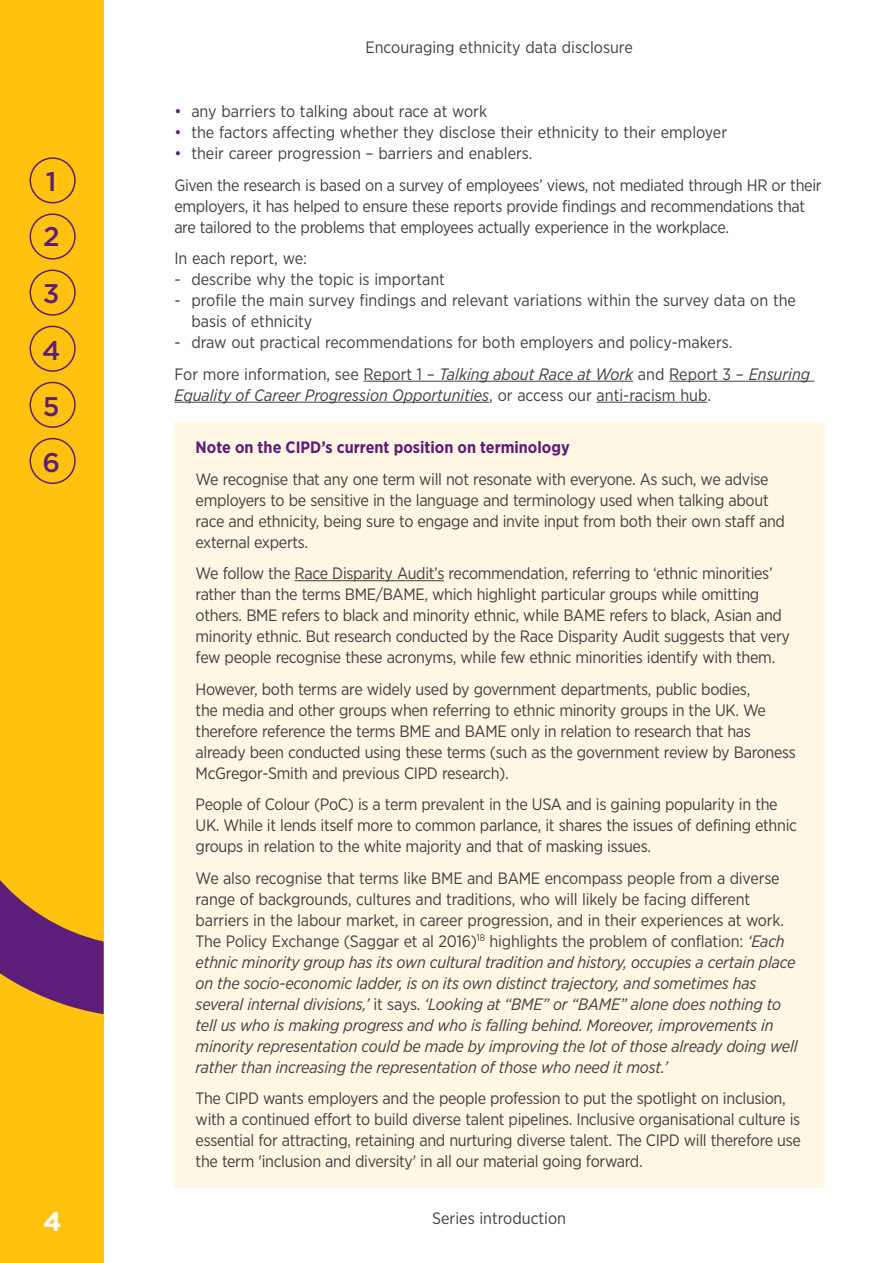
<style>
.page{position:relative;width:893px;height:1263px;background:#fff}
.page>*{position:absolute;margin:0;border:0;box-sizing:border-box;transform-origin:0 0}
.t1{font:500 27px/56.1px "Gotham";color:#5d1e79}
.t2{font:700 27px "Gotham";color:#fff}
.B_body{font:16.5px/21px "Gotham Narrow";letter-spacing:-.02em;color:#414042}
.B_body-2{font:italic 16.5px/21px "Gotham Narrow";letter-spacing:-.01em;color:#414042}
.B_bullets{font:16.5px/21px "Gotham Narrow";color:#414042}
.B_bullets_last{font:16.5px "Gotham Narrow";color:#414042}
.B_body-3{font:16.5px "Gotham Narrow";color:#414042}
.B_body-4{font:700 16.5px "Gotham Narrow";color:#5d1e79}
.s1{color:#5d1e79}
.s2{font-style:normal}
</style>
<div class="page">
<div style="left:0;top:0;width:104px;height:1263px;background:#ffc20e"></div>
<svg style="left:0;top:880px;width:104px;height:134px"></svg>
<div style="left:30px;top:157px;width:46px;height:46px;border:2px solid #5d1e79;border-radius:50%"></div>
<div style="left:30px;top:213px;width:46px;height:47px;border:2px solid #5d1e79;border-radius:50%"></div>
<div style="left:30px;top:270px;width:46px;height:46px;border:2px solid #5d1e79;border-radius:50%"></div>
<div style="left:30px;top:326px;width:46px;height:46px;border:2px solid #5d1e79;border-radius:50%"></div>
<div style="left:30px;top:382px;width:46px;height:46px;border:2px solid #5d1e79;border-radius:50%"></div>
<div style="left:30px;top:438px;width:46px;height:46px;border:2px solid #5d1e79;border-radius:50%"></div>
<hr style="left:364px;top:381px;width:269px;height:1px;background:#414042">
<hr style="left:669px;top:381px;width:145px;height:1px;background:#414042">
<hr style="left:174px;top:402px;width:315px;height:1px;background:#414042">
<hr style="left:597px;top:402px;width:110px;height:1px;background:#414042">
<div style="left:174px;top:423px;width:651px;height:765px;background:#fff6e4"></div>
<hr style="left:295px;top:580px;width:149px;height:1px;background:#414042">
<h1 class="t1" style="left:43px;top:154px;width:18px;line-height:54.6px">1<br>2</h1>
<h1 class="t1" style="left:42px;top:265px;width:20px;text-align:justify">3<br>4<br>5<br>6</h1>
<h1 class="t2" style="left:43px;top:1204px;width:20px">4</h1>
<p class="B_body-3" style="left:365px;top:37px;width:269px">Encouraging ethnicity data disclosure</p>
<p class="B_bullets" style="left:174px;top:100px;width:314px"><span class="s1">•</span> any barriers to talking about race at work</p>
<p class="B_bullets" style="left:174px;top:121px;width:554px"><span class="s1">•</span> the factors affecting whether they disclose their ethnicity to their employer</p>
<p class="B_bullets_last" style="left:174px;top:143px;width:360px"><span class="s1">•</span> their career progression – barriers and enablers.</p>
<p class="B_body" style="left:174px;top:174px;width:649px">Given the research is based on a survey of employees’ views, not mediated through HR or their employers, it has helped to ensure these reports provide findings and recommendations that are tailored to the problems that employees actually experience in the workplace.</p>
<p class="B_body-3" style="left:174px;top:248px;width:134px">In each report, we:</p>
<p class="B_bullets" style="left:174px;top:268px;width:272px"><span class="s1">-</span> describe why the topic is important</p>
<p class="B_bullets" style="left:191px;top:289px;width:606px;text-indent:-17px"><span class="s1">-</span> profile the main survey findings and relevant variations within the survey data on the basis of ethnicity</p>
<p class="B_bullets_last" style="left:174px;top:332px;width:560px"><span class="s1">-</span> draw out practical recommendations for both employers and policy-makers.</p>
<p class="B_body-2" style="left:174px;top:363px;width:637px"><span class="s2">For more information, see Report 1 –</span> Talking about Race at Work <span class="s2">and Report 3 –</span> Ensuring<br>Equality of Career Progression Opportunities<span class="s2">, or access our anti-racism hub.</span></p>
<p class="B_body-4" style="left:196px;top:437px;width:376px">Note on the CIPD’s current position on terminology</p>
<p class="B_body" style="left:196px;top:468px;width:591px">We recognise that any one term will not resonate with everyone. As such, we advise employers to be sensitive in the language and terminology used when talking about race and ethnicity, being sure to engage and invite input from both their own staff and external experts.</p>
<p class="B_body" style="left:196px;top:562px;width:596px">We follow the Race Disparity Audit’s recommendation, referring to ‘ethnic minorities’ rather than the terms BME/BAME, which highlight particular groups while omitting others. BME refers to black and minority ethnic, while BAME refers to black, Asian and minority ethnic. But research conducted by the Race Disparity Audit suggests that very few people recognise these acronyms, while few ethnic minorities identify with them.</p>
<p class="B_body" style="left:196px;top:678px;width:602px">However, both terms are widely used by government departments, public bodies,<br>the media and other groups when referring to ethnic minority groups in the UK. We therefore reference the terms BME and BAME only in relation to research that has already been conducted using these terms (such as the government review by Baroness McGregor-Smith and previous CIPD research).</p>
<p class="B_body" style="left:196px;top:793px;width:603px">People of Colour (PoC) is a term prevalent in the USA and is gaining popularity in the<br>UK. While it lends itself more to common parlance, it shares the issues of defining ethnic groups in relation to the white majority and that of masking issues.</p>
<p class="B_body-2" style="left:196px;top:867px;width:604px"><span class="s2">We also recognise that terms like BME and BAME encompass people from a diverse range of backgrounds, cultures and traditions, who will likely be facing different barriers in the labour market, in career progression, and in their experiences at work.<br>The Policy Exchange (Saggar et al 2016)</span><sup>18</sup> <span class="s2">highlights the problem of conflation:</span> ‘Each ethnic minority group has its own cultural tradition and history, occupies a certain place on the socio-economic ladder, is on its own distinct trajectory, and sometimes has several internal divisions,’ <span class="s2">it says.</span> ‘Looking at “BME” or “BAME” alone does nothing to tell us who is making progress and who is falling behind. Moreover, improvements in minority representation could be made by improving the lot of those already doing well rather than increasing the representation of those who need it most.’</p>
<p class="B_body" style="left:196px;top:1087px;width:607px">The CIPD wants employers and the people profession to put the spotlight on inclusion, with a continued effort to build diverse talent pipelines. Inclusive organisational culture is essential for attracting, retaining and nurturing diverse talent. The CIPD will therefore use the term 'inclusion and diversity' in all our material going forward.</p>
<p class="B_body-3" style="left:432px;top:1208px;width:135px">Series introduction</p>
</div>
